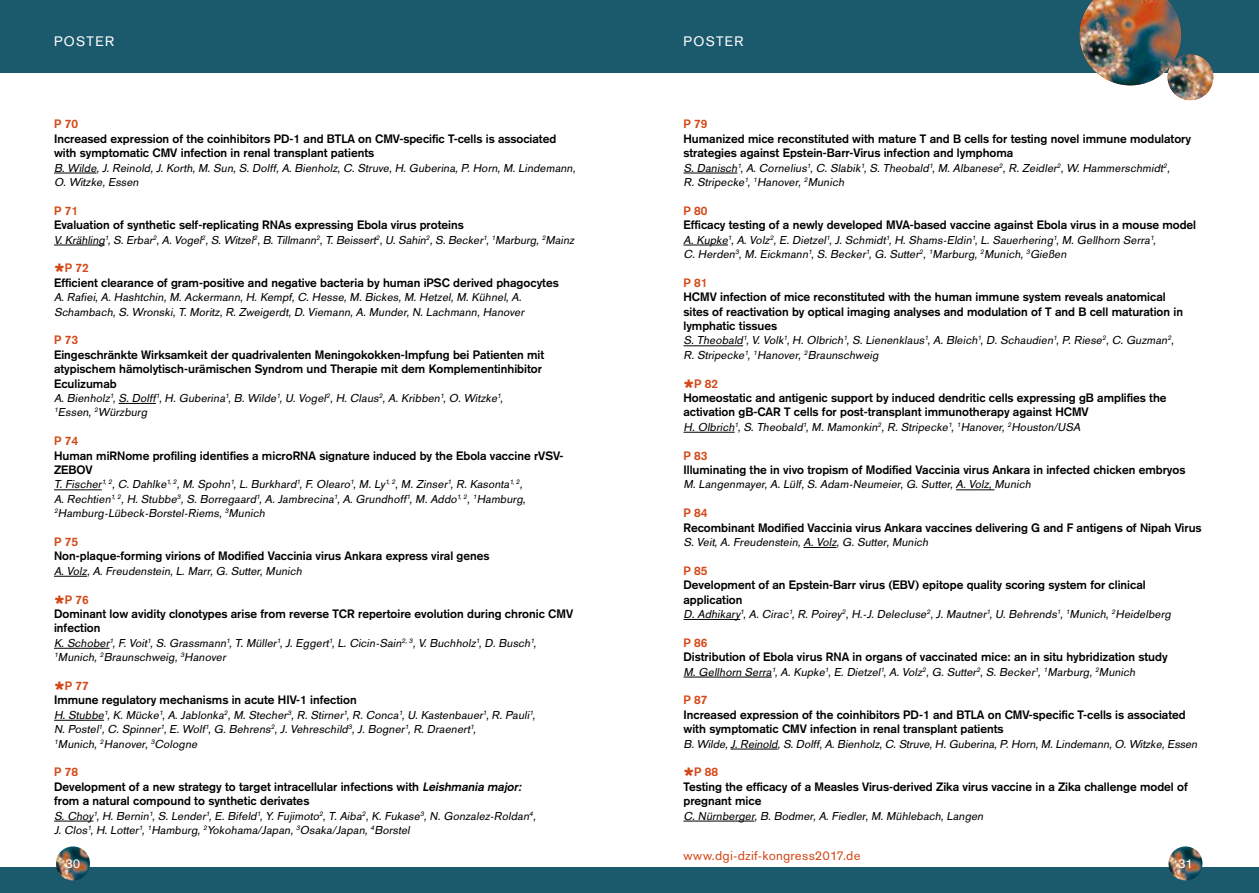
<style>
.page{position:relative;width:1259px;height:893px;background:#fff}
.page>*{position:absolute;margin:0;border:0;box-sizing:border-box;transform-origin:0 0}
.t1{font:13.5px "Akzidenz";letter-spacing:.015em;color:#d44817}
.t2{font:13.5px "Akzidenz Grotesk";letter-spacing:.1em;color:#fff}
.t3{font:13.5px "Akzidenz";color:#fff}
.t4{font:italic 12px/14.4px "Akzidenz";color:#000}
.t5{font:700 12px/14.4px "Akzidenz Grotesk";color:#000}
.t6{font:700 12px "Akzidenz Grotesk";color:#d44817}
.s1{color:#d44817}
.s2{font-style:italic}
</style>
<div class="page">
<div style="left:0;top:0;width:1259px;height:72px;background:#1b596d"></div>
<div style="left:0;top:867px;width:1259px;height:26px;background:#1b596d"></div>
<img style="left:1074px;top:0;width:141px;height:101px">
<img style="left:1168px;top:846px;width:34px;height:34px;border-radius:17px">
<img style="left:56px;top:846px;width:34px;height:34px;border-radius:17px">
<hr style="left:54px;top:173px;width:42px;height:1px;background:#000">
<hr style="left:54px;top:245px;width:51px;height:1px;background:#000">
<hr style="left:119px;top:403px;width:37px;height:1px;background:#000">
<hr style="left:54px;top:490px;width:48px;height:1px;background:#000">
<hr style="left:54px;top:576px;width:33px;height:1px;background:#000">
<hr style="left:54px;top:648px;width:55px;height:1px;background:#000">
<hr style="left:54px;top:720px;width:50px;height:1px;background:#000">
<hr style="left:54px;top:821px;width:39px;height:1px;background:#000">
<hr style="left:683px;top:173px;width:54px;height:1px;background:#000">
<hr style="left:683px;top:245px;width:45px;height:1px;background:#000">
<hr style="left:683px;top:346px;width:60px;height:1px;background:#000">
<hr style="left:683px;top:432px;width:51px;height:1px;background:#000">
<hr style="left:956px;top:490px;width:38px;height:1px;background:#000">
<hr style="left:803px;top:547px;width:33px;height:1px;background:#000">
<hr style="left:683px;top:619px;width:57px;height:1px;background:#000">
<hr style="left:683px;top:677px;width:89px;height:1px;background:#000">
<hr style="left:730px;top:749px;width:47px;height:1px;background:#000">
<hr style="left:683px;top:821px;width:71px;height:1px;background:#000">
<p class="t2" style="left:54px;top:34px;width:62px">POSTER</p>
<p class="t2" style="left:683px;top:34px;width:62px">POSTER</p>
<p class="t6" style="left:54px;top:117px;width:26px">P 70</p>
<p class="t5" style="left:54px;top:131px;width:504px">Increased expression of the coinhibitors PD-1 and BTLA on CMV-specific T-cells is associated with symptomatic CMV infection in renal transplant patients</p>
<p class="t4" style="left:54px;top:161px;width:526px">B.Wilde,J.Reinold,J.Korth,M.Sun,S.Dolff,A.Bienholz,C.Struve,H.Guberina,P.Horn,M.Lindemann,<br>O.Witzke,Essen</p>
<p class="t6" style="left:54px;top:203px;width:26px">P 71</p>
<p class="t5" style="left:54px;top:218px;width:411px">Evaluation of synthetic self-replicating RNAs expressing Ebola virus proteins</p>
<p class="t4" style="left:54px;top:233px;width:525px">V.Krähling<sup>1</sup>,S.Erbar<sup>2</sup>,A.Vogel<sup>2</sup>,S.Witzel<sup>2</sup>,B.Tillmann<sup>2</sup>,T.Beissert<sup>2</sup>,U.Sahin<sup>2</sup>,S.Becker<sup>1</sup>,<sup>1</sup>Marburg,<sup>2</sup>Mainz</p>
<p class="t6" style="left:65px;top:261px;width:26px">P 72</p>
<p class="t5" style="left:54px;top:275px;width:506px">Efficient clearance of gram-positive and negative bacteria by human iPSC derived phagocytes</p>
<p class="t4" style="left:54px;top:291px;width:475px">A.Rafifiei,A.Hashtchin,M.Ackermann,H.Kempf,C.Hesse,M.Bickes,M.Hetzel,M.Kühnel,A.<br>Schambach,S.Wronski,T.Moritz,R.Zweigerdt,D.Viemann,A.Munder,N.Lachmann,Hanover</p>
<p class="t6" style="left:54px;top:333px;width:26px">P 73</p>
<p class="t5" style="left:54px;top:347px;width:492px">Eingeschränkte Wirksamkeit der quadrivalenten Meningokokken-Impfung bei Patienten mit atypischem hämolytisch-urämischen Syndrom und Therapie mit dem Komplementinhibitor<br>Eculizumab</p>
<p class="t4" style="left:54px;top:392px;width:453px">A.Bienholz<sup>1</sup>,S.Dolff<sup>1</sup>,H.Guberina<sup>1</sup>,B.Wilde<sup>1</sup>,U.Vogel<sup>2</sup>,H.Claus<sup>2</sup>,A.Kribben<sup>1</sup>,O.Witzke<sup>1</sup>,<br><sup>1</sup>Essen,<sup>2</sup>Würzburg</p>
<p class="t6" style="left:54px;top:434px;width:26px">P 74</p>
<p class="t5" style="left:54px;top:448px;width:511px">Human miRNome profiling identifies a microRNA signature induced by the Ebola vaccine rVSV-<br>ZEBOV</p>
<p class="t4" style="left:54px;top:478px;width:476px">T.Fischer<sup>1,2</sup>,C.Dahlke<sup>1,2</sup>,M.Spohn<sup>1</sup>,L.Burkhard<sup>1</sup>,F.Olearo<sup>1</sup>,M.Ly<sup>1,2</sup>,M.Zinser<sup>1</sup>,R.Kasonta<sup>1,2</sup>,<br>A.Rechtien<sup>1,2</sup>,H.Stubbe<sup>3</sup>,S.Borregaard<sup>1</sup>,A.Jambrecina<sup>1</sup>,A.Grundhoff<sup>1</sup>,M.Addo<sup>1,2</sup>,<sup>1</sup>Hamburg,<br><sup>2</sup>Hamburg-Lübeck-Borstel-Riems,<sup>3</sup>Munich</p>
<p class="t6" style="left:54px;top:535px;width:26px">P 75</p>
<p class="t5" style="left:54px;top:549px;width:437px">Non-plaque-forming virions of Modified Vaccinia virus Ankara express viral genes</p>
<p class="t4" style="left:54px;top:565px;width:253px">A.Volz,A.Freudenstein,L.Marr,G.Sutter,Munich</p>
<p class="t6" style="left:65px;top:592px;width:26px">P 76</p>
<p class="t5" style="left:54px;top:606px;width:521px">Dominant low avidity clonotypes arise from reverse TCR repertoire evolution during chronic CMV infection</p>
<p class="t4" style="left:54px;top:637px;width:487px">K.Schober<sup>1</sup>,F.Voit<sup>1</sup>,S.Grassmann<sup>1</sup>,T.Müller<sup>1</sup>,J.Eggert<sup>1</sup>,L.Cicin-Sain<sup>2,3</sup>,V.Buchholz<sup>1</sup>,D.Busch<sup>1</sup>,<br><sup>1</sup>Munich,<sup>2</sup>Braunschweig,<sup>3</sup>Hanover</p>
<p class="t6" style="left:65px;top:679px;width:26px">P 77</p>
<p class="t5" style="left:54px;top:693px;width:304px">Immune regulatory mechanisms in acute HIV-1 infection</p>
<p class="t4" style="left:54px;top:709px;width:486px">H.Stubbe<sup>1</sup>,K.Mücke<sup>1</sup>,A.Jablonka<sup>2</sup>,M.Stecher<sup>3</sup>,R.Stirner<sup>1</sup>,R.Conca<sup>1</sup>,U.Kastenbauer<sup>1</sup>,R.Pauli<sup>1</sup>,<br>N.Postel<sup>1</sup>,C.Spinner<sup>1</sup>,E.Wolf<sup>1</sup>,G.Behrens<sup>2</sup>,J.Vehreschild<sup>3</sup>,J.Bogner<sup>1</sup>,R.Draenert<sup>1</sup>,<br><sup>1</sup>Munich,<sup>2</sup>Hanover,<sup>3</sup>Cologne</p>
<p class="t5" style="left:54px;top:765px;width:471px"><span class="s1">P 78<br></span>Development of a new strategy to target intracellular infections with <span class="s2">Leishmania major: </span>from a natural compound to synthetic derivates</p>
<p class="t4" style="left:54px;top:809px;width:486px">S.Choy<sup>1</sup>,H.Bernin<sup>1</sup>,S.Lender<sup>1</sup>,E.Bifeld<sup>1</sup>,Y.Fujimoto<sup>2</sup>,T.Aiba<sup>2</sup>,K.Fukase<sup>3</sup>,N.Gonzalez-Roldan<sup>4</sup>,<br>J.Clos<sup>1</sup>,H.Lotter<sup>1</sup>,<sup>1</sup>Hamburg,<sup>2</sup>Yokohama/Japan,<sup>3</sup>Osaka/Japan,<sup>4</sup>Borstel</p>
<p class="t3" style="left:65px;top:854px;width:17px">30</p>
<p class="t6" style="left:683px;top:117px;width:26px">P 79</p>
<p class="t5" style="left:683px;top:131px;width:509px">Humanized mice reconstituted with mature T and B cells for testing novel immune modulatory strategies against Epstein-Barr-Virus infection and lymphoma</p>
<p class="t4" style="left:683px;top:161px;width:491px">S.Danisch<sup>1</sup>,A.Cornelius<sup>1</sup>,C.Slabik<sup>1</sup>,S.Theobald<sup>1</sup>,M.Albanese<sup>2</sup>,R.Zeidler<sup>2</sup>,W.Hammerschmidt<sup>2</sup>,<br>R.Stripecke<sup>1</sup>,<sup>1</sup>Hanover,<sup>2</sup>Munich</p>
<p class="t6" style="left:683px;top:203px;width:26px">P 80</p>
<p class="t5" style="left:683px;top:218px;width:514px">Efficacy testing of a newly developed MVA-based vaccine against Ebola virus in a mouse model</p>
<p class="t4" style="left:683px;top:233px;width:477px">A.Kupke<sup>1</sup>,A.Volz<sup>2</sup>,E.Dietzel<sup>1</sup>,J.Schmidt<sup>1</sup>,H.Shams-Eldin<sup>1</sup>,L.Sauerhering<sup>1</sup>,M.Gellhorn Serra<sup>1</sup>,<br>C.Herden<sup>3</sup>,M.Eickmann<sup>1</sup>,S.Becker<sup>1</sup>,G.Sutter<sup>2</sup>,<sup>1</sup>Marburg,<sup>2</sup>Munich,<sup>3</sup>Gießen</p>
<p class="t6" style="left:683px;top:275px;width:26px">P 81</p>
<p class="t5" style="left:683px;top:290px;width:501px">HCMV infection of mice reconstituted with the human immune system reveals anatomical sites of reactivation by optical imaging analyses and modulation of T and B cell maturation in lymphatic tissues</p>
<p class="t4" style="left:683px;top:334px;width:495px">S.Theobald<sup>1</sup>,V.Volk<sup>1</sup>,H.Olbrich<sup>1</sup>,S.Lienenklaus<sup>1</sup>,A.Bleich<sup>1</sup>,D.Schaudien<sup>1</sup>,P.Riese<sup>2</sup>,C.Guzman<sup>2</sup>,<br>R.Stripecke<sup>1</sup>,<sup>1</sup>Hanover,<sup>2</sup>Braunschweig</p>
<p class="t6" style="left:694px;top:376px;width:26px">P 82</p>
<p class="t5" style="left:683px;top:390px;width:484px">Homeostatic and antigenic support by induced dendritic cells expressing gB amplifies the activation gB-CAR T cells for post-transplant immunotherapy against HCMV</p>
<p class="t4" style="left:683px;top:421px;width:401px">H.Olbrich<sup>1</sup>,S.Theobald<sup>1</sup>,M.Mamonkin<sup>2</sup>,R.Stripecke<sup>1</sup>,<sup>1</sup>Hanover,<sup>2</sup>Houston/USA</p>
<p class="t6" style="left:683px;top:448px;width:26px">P 83</p>
<p class="t5" style="left:683px;top:462px;width:503px">Illuminating the in vivo tropism of Modified Vaccinia virus Ankara in infected chicken embryos</p>
<p class="t4" style="left:683px;top:478px;width:352px">M.Langenmayer,A.Lülf,S.Adam-Neumeier,G.Sutter,A.Volz,Munich</p>
<p class="t6" style="left:683px;top:506px;width:26px">P 84</p>
<p class="t5" style="left:683px;top:520px;width:519px">Recombinant Modified Vaccinia virus Ankara vaccines delivering G and F antigens of Nipah Virus</p>
<p class="t4" style="left:683px;top:536px;width:249px">S.Veit,A.Freudenstein,A.Volz,G.Sutter,Munich</p>
<p class="t6" style="left:683px;top:563px;width:26px">P 85</p>
<p class="t5" style="left:683px;top:578px;width:464px">Development of an Epstein-Barr virus (EBV) epitope quality scoring system for clinical application</p>
<p class="t4" style="left:683px;top:608px;width:492px">D.Adhikary<sup>1</sup>,A.Cirac<sup>1</sup>,R.Poirey<sup>2</sup>,H.-J.Delecluse<sup>2</sup>,J.Mautner<sup>1</sup>,U.Behrends<sup>1</sup>,<sup>1</sup>Munich,<sup>2</sup>Heidelberg</p>
<p class="t6" style="left:683px;top:635px;width:26px">P 86</p>
<p class="t5" style="left:683px;top:650px;width:485px">Distribution of Ebola virus RNA in organs of vaccinated mice: an in situ hybridization study</p>
<p class="t4" style="left:683px;top:665px;width:456px">M.Gellhorn Serra<sup>1</sup>,A.Kupke<sup>1</sup>,E.Dietzel<sup>1</sup>,A.Volz<sup>2</sup>,G.Sutter<sup>2</sup>,S.Becker<sup>1</sup>,<sup>1</sup>Marburg,<sup>2</sup>Munich</p>
<p class="t6" style="left:683px;top:693px;width:26px">P 87</p>
<p class="t5" style="left:683px;top:707px;width:504px">Increased expression of the coinhibitors PD-1 and BTLA on CMV-specific T-cells is associated with symptomatic CMV infection in renal transplant patients</p>
<p class="t4" style="left:683px;top:737px;width:518px">B.Wilde,J.Reinold,S.Dolff,A.Bienholz,C.Struve,H.Guberina,P.Horn,M.Lindemann,O.Witzke,Essen</p>
<p class="t6" style="left:694px;top:765px;width:26px">P 88</p>
<p class="t5" style="left:683px;top:779px;width:506px">Testing the efficacy of a Measles Virus-derived Zika virus vaccine in a Zika challenge model of pregnant mice</p>
<p class="t4" style="left:683px;top:809px;width:305px">C.Nürnberger,B.Bodmer,A.Fiedler,M.Mühlebach,Langen</p>
<p class="t1" style="left:683px;top:846px;width:179px">www.dgi-dzif-kongress2017.de</p>
<p class="t3" style="left:1178px;top:854px;width:16px">31</p>
</div>
